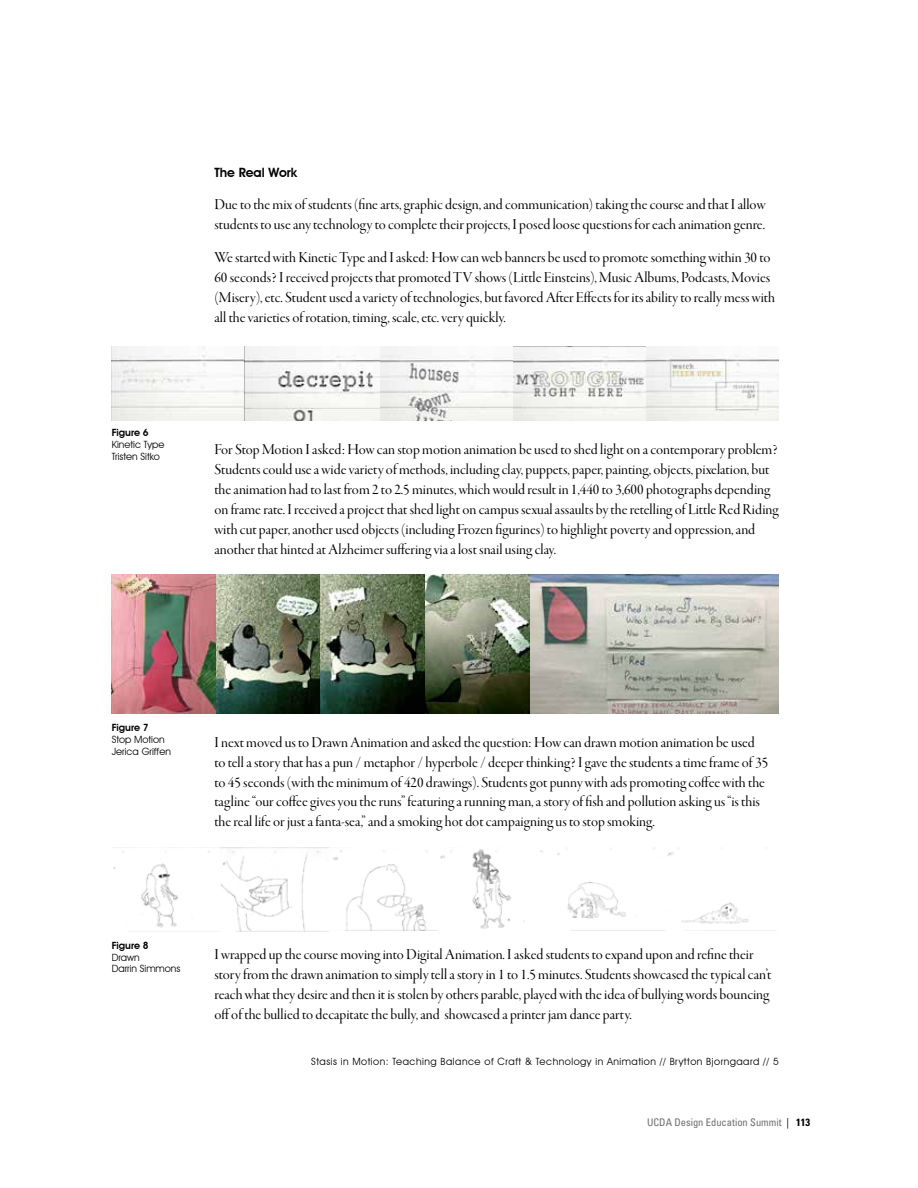
<style>
.page{position:relative;width:918px;height:1188px;background:#fff}
.page>*{position:absolute;margin:0;border:0;box-sizing:border-box;transform-origin:0 0}
.t1{font:15.6px/20px "Garamond Premr Pro Disp";color:#000}
.t2{font:600 12.9px "Avant Garde IT Cby BT";color:#000}
.t3{font:condensed 10.5px "Univers LT Std";color:#6d6e71}
.t4{font:10.05px "Avant Garde IT Cby BT";letter-spacing:.05em;color:#000}
.t5{font:10.05px/12px "Avant Garde IT Cby BT";color:#000}
.t6{font:600 10.05px "Avant Garde IT Cby BT";color:#000}
.s1{color:#000}
.s2{font-weight:700;color:#000}
</style>
<div class="page">
<img style="left:112px;top:346px;width:667px;height:74px">
<img style="left:112px;top:575px;width:667px;height:139px">
<img style="left:112px;top:847px;width:664px;height:84px">
<p class="t6" style="left:112px;top:427px;width:38px">Figure 6</p>
<p class="t5" style="left:112px;top:439px;width:54px">Kinetic Type<br>Tristen Sitko</p>
<p class="t2" style="left:214px;top:164px;width:84px">The Real Work</p>
<p class="t1" style="left:214px;top:195px;width:553px">Due to the mix of students (fine arts, graphic design, and communication) taking the course and that I allow students to use any technology to complete their projects, I posed loose questions for each animation genre.</p>
<p class="t1" style="left:214px;top:248px;width:562px">We started with Kinetic Type and I asked: How can web banners be used to promote something within 30 to 60 seconds? I received projects that promoted TV shows (Little Einsteins), Music Albums, Podcasts, Movies (Misery), etc. Student used a variety of technologies, but favored After Effects for its ability to really mess with all the varieties of rotation, timing, scale, etc. very quickly.</p>
<p class="t1" style="left:214px;top:440px;width:566px">For Stop Motion I asked: How can stop motion animation be used to shed light on a contemporary problem?<br>Students could use a wide variety of methods, including clay, puppets, paper, painting, objects, pixelation, but the animation had to last from 2 to 2.5 minutes, which would result in 1,440 to 3,600 photographs depending on frame rate. I received a project that shed light on campus sexual assaults by the retelling of Little Red Riding with cut paper, another used objects (including Frozen figurines) to highlight poverty and oppression, and another that hinted at Alzheimer suffering via a lost snail using clay.</p>
<p class="t6" style="left:112px;top:722px;width:38px">Figure 7</p>
<p class="t5" style="left:112px;top:734px;width:61px">Stop Motion<br>Jerica Griffen</p>
<p class="t1" style="left:214px;top:732px;width:555px">I next moved us to Drawn Animation and asked the question: How can drawn motion animation be used to tell a story that has a pun / metaphor / hyperbole / deeper thinking? I gave the students a time frame of 35 to 45 seconds (with the minimum of 420 drawings). Students got punny with ads promoting coffee with the tagline “our coffee gives you the runs” featuring a running man, a story of fish and pollution asking us “is this the real life or just a fanta-sea,” and a smoking hot dot campaigning us to stop smoking.</p>
<p class="t6" style="left:112px;top:939px;width:38px">Figure 8</p>
<p class="t5" style="left:112px;top:951px;width:70px">Drawn<br>Darrin Simmons</p>
<p class="t1" style="left:214px;top:945px;width:558px">I wrapped up the course moving into Digital Animation. I asked students to expand upon and refine their story from the drawn animation to simply tell a story in 1 to 1.5 minutes. Students showcased the typical can’t reach what they desire and then it is stolen by others parable, played with the idea of bullying words bouncing off of the bullied to decapitate the bully, and showcased a printer jam dance party.</p>
<p class="t4" style="left:311px;top:1055px;width:469px">Stasis in Motion: Teaching Balance of Craft &amp; Technology in Animation // Brytton Bjorngaard // 5</p>
<p class="t3" style="left:647px;top:1116px;width:165px">UCDA Design Education Summit <span class="s1">|</span> <span class="s2">113</span></p>
</div>
